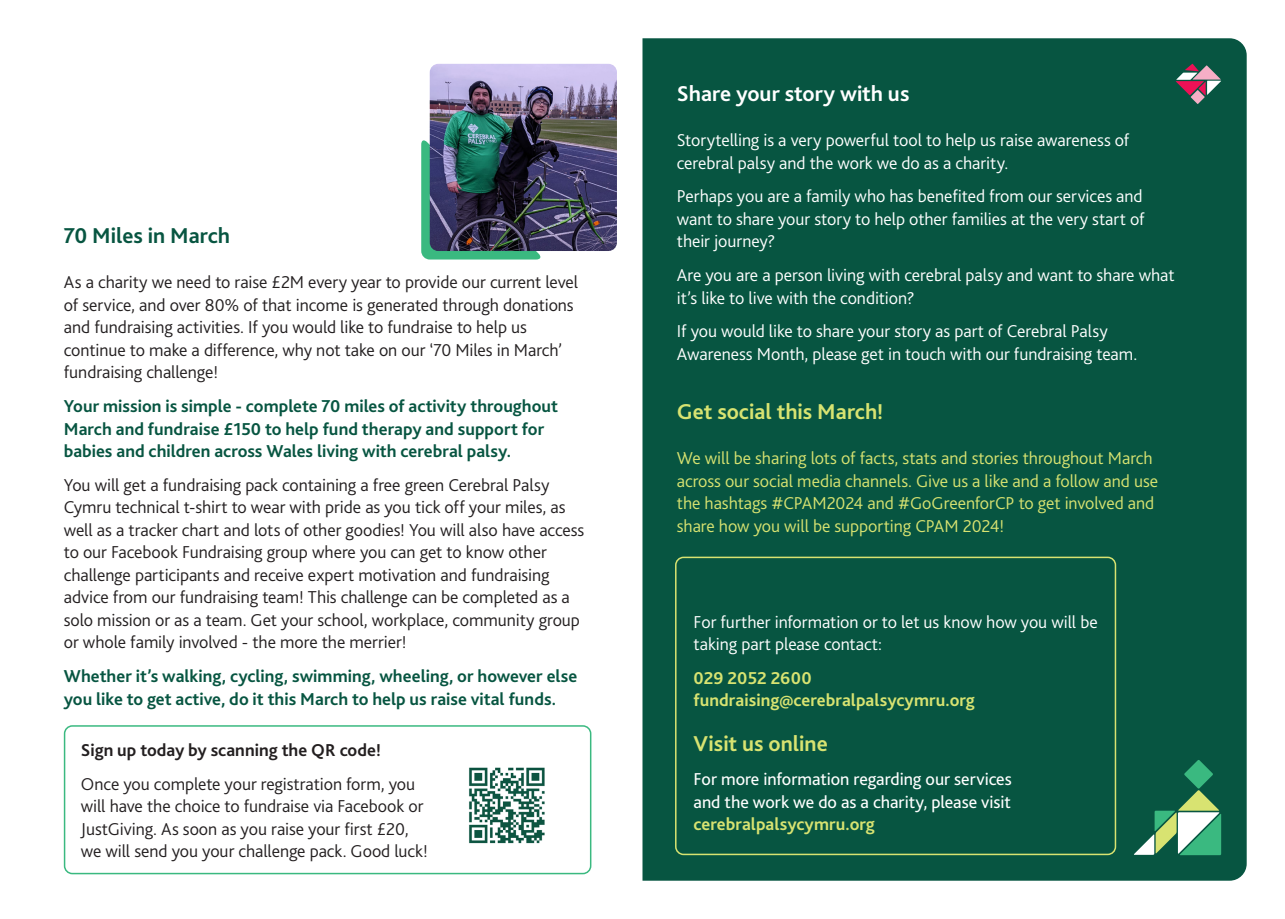
<style>
.page{position:relative;width:1285px;height:919px;background:#fff}
.page>*{position:absolute;margin:0;border:0;box-sizing:border-box;transform-origin:0 0}
.Subhead_Maroon{font:700 22.5px "Bliss";color:#d8e371}
.Subhead_Maroon-2{font:700 22.5px "Bliss";color:#fff}
.Subhead_Maroon-3{font:700 22.5px "Bliss";color:#075541}
.Bodycopy{font:300 18px/22.5px "Bliss";letter-spacing:-.005em;color:#231f20}
.Bodycopy-2{font:300 18px/22.5px "Bliss";letter-spacing:-.005em;color:#fff}
.Bodycopy-3{font:700 18px/22.5px "Bliss";color:#075541}
.Subhead_Maroon-4{font:300 18px/22.5px "Bliss";letter-spacing:-.005em;color:#d8e371}
.Bodycopy_Rev{font:18px/22.5px "Bliss";letter-spacing:-.005em;color:#fff;text-align:justify}
.Bodycopy-4{font:700 18px/22.5px "Bliss";color:#d8e371}
.Bodycopy-5{font:700 18px "Bliss";color:#231f20}
.s1{font-weight:700;color:#d8e371}
</style>
<div class="page">
<div style="left:64px;top:725px;width:527px;height:149px;border:2px solid #3ab980;border-radius:8px"></div>
<div style="left:642px;top:38px;width:604px;height:842px;background:#075541"></div>
<div style="left:675px;top:556px;width:440px;height:299px;border:2px solid #d8e371;border-radius:8px"></div>
<svg style="left:1190px;top:90px;width:14px;height:14px"></svg>
<svg style="left:1175px;top:64px;width:45px;height:32px"></svg>
<svg style="left:421px;top:140px;width:120px;height:119px;background:#41bb84"></svg>
<img style="left:429px;top:64px;width:188px;height:187px">
<svg style="left:1133px;top:759px;width:87px;height:96px;background:#468c6a"></svg>
<img style="left:469px;top:767px;width:76px;height:77px">
<p class="Subhead_Maroon-3" style="left:64px;top:222px;width:168px">70 Miles in March</p>
<p class="Bodycopy" style="left:64px;top:271px;width:515px">As a charity we need to raise £2M every year to provide our current level of service, and over 80% of that income is generated through donations and fundraising activities. If you would like to fundraise to help us continue to make a difference, why not take on our ‘70 Miles in March’ fundraising challenge!</p>
<p class="Bodycopy-3" style="left:64px;top:395px;width:495px">Your mission is simple - complete 70 miles of activity throughout<br>March and fundraise £150 to help fund therapy and support for babies and children across Wales living with cerebral palsy.</p>
<p class="Bodycopy" style="left:64px;top:473px;width:522px">You will get a fundraising pack containing a free green Cerebral Palsy Cymru technical t-shirt to wear with pride as you tick off your miles, as well as a tracker chart and lots of other goodies! You will also have access to our Facebook Fundraising group where you can get to know other challenge participants and receive expert motivation and fundraising advice from our fundraising team! This challenge can be completed as a solo mission or as a team. Get your school, workplace, community group or whole family involved - the more the merrier!</p>
<p class="Bodycopy-3" style="left:64px;top:665px;width:515px">Whether it’s walking, cycling, swimming, wheeling, or however else you like to get active, do it this March to help us raise vital funds.</p>
<p class="Bodycopy-5" style="left:81px;top:738px;width:301px">Sign up today by scanning the QR code!</p>
<p class="Bodycopy" style="left:81px;top:772px;width:348px">Once you complete your registration form, you will have the choice to fundraise via Facebook or JustGiving. As soon as you raise your first £20, we will send you your challenge pack. Good luck!</p>
<p class="Subhead_Maroon-2" style="left:676px;top:80px;width:234px">Share your story with us</p>
<p class="Bodycopy-2" style="left:676px;top:129px;width:454px">Storytelling is a very powerful tool to help us raise awareness of cerebral palsy and the work we do as a charity.</p>
<p class="Bodycopy-2" style="left:676px;top:185px;width:469px;text-align:justify">Perhaps you are a family who has benefited from our services and want to share your story to help other families at the very start of their journey?</p>
<p class="Bodycopy-2" style="left:676px;top:264px;width:499px">Are you are a person living with cerebral palsy and want to share what it’s like to live with the condition?</p>
<p class="Bodycopy-2" style="left:676px;top:320px;width:462px">If you would like to share your story as part of Cerebral Palsy<br>Awareness Month, please get in touch with our fundraising team.</p>
<p class="Subhead_Maroon" style="left:676px;top:398px;width:208px">Get social this March!</p>
<p class="Subhead_Maroon-4" style="left:676px;top:447px;width:483px">We will be sharing lots of facts, stats and stories throughout March across our social media channels. Give us a like and a follow and use the hashtags #CPAM2024 and #GoGreenforCP to get involved and share how you will be supporting CPAM 2024!</p>
<p class="Bodycopy-2" style="left:693px;top:610px;width:405px">For further information or to let us know how you will be taking part please contact:</p>
<p class="Bodycopy-4" style="left:693px;top:666px;width:283px">029 2052 2600 fundraising@cerebralpalsycymru.org</p>
<p class="Subhead_Maroon" style="left:693px;top:729px;width:136px">Visit us online</p>
<p class="Bodycopy_Rev" style="left:693px;top:767px;width:320px">For more information regarding our services and the work we do as a charity, please visit <span class="s1">cerebralpalsycymru.org</span></p>
</div>
